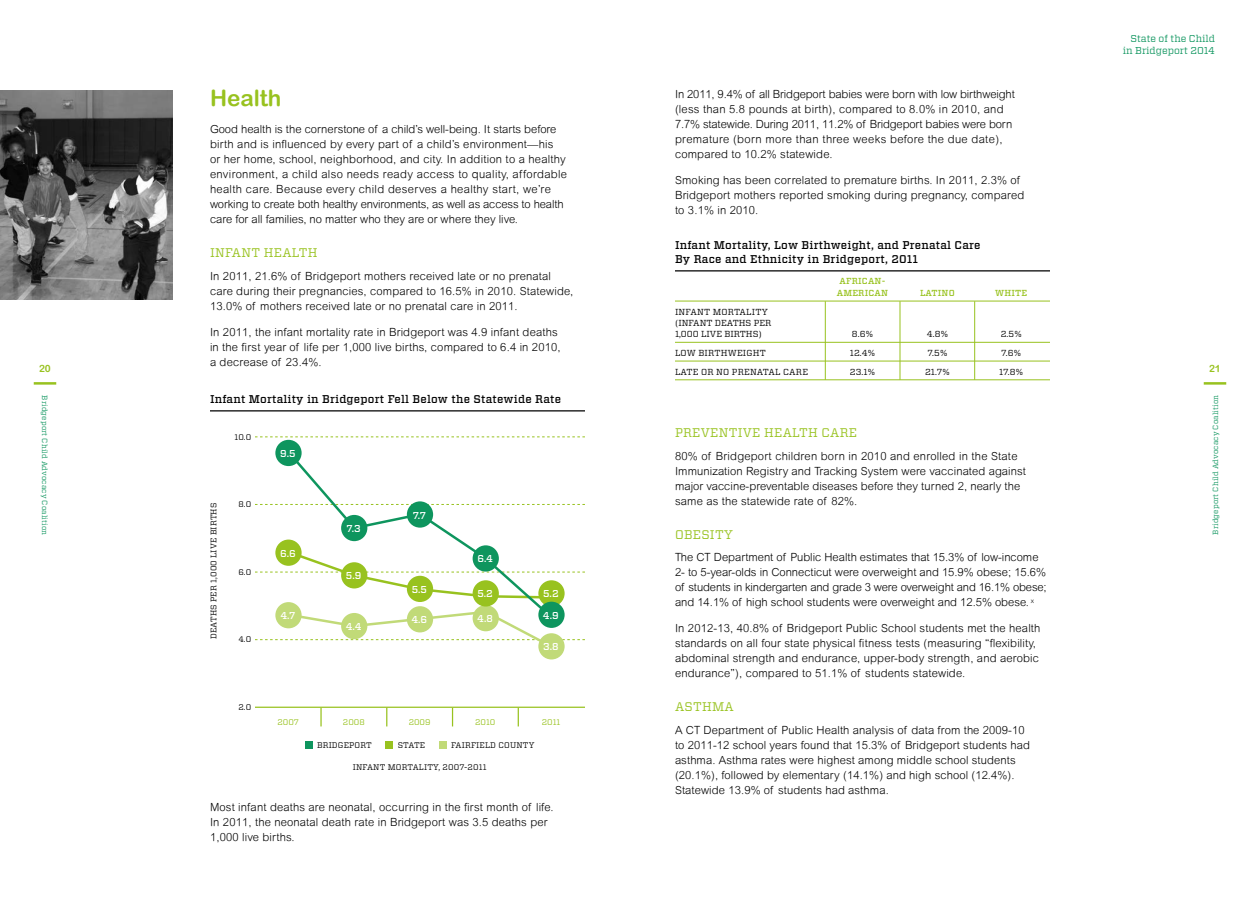
<style>
.page{position:relative;width:1260px;height:900px;background:#fff}
.page>*{position:absolute;margin:0;border:0;box-sizing:border-box;transform-origin:0 0}
.t1{font:700 22.5px "Arial Rounded MT";color:#98c21f}
.t2{font:12.5px "Vitesse";letter-spacing:.02em;color:#98c21f}
.t3{font:300 11.25px/15px "Arial Rounded MT";letter-spacing:.015em;color:#000}
.t4{font:500 11.25px/13.8px "Vitesse";letter-spacing:.02em;color:#000}
.t5{font:500 10px "Vitesse";color:#fff}
.t6{font:10px/12.5px "Vitesse";color:#0e955e;text-align:right}
.t7{font:700 10px "Arial Rounded MT";color:#98c21f}
.t8{font:8.75px/11.2px "Vitesse";letter-spacing:.015em;color:#000}
.t9{font:500 8.75px/11.2px "Vitesse";letter-spacing:.02em;color:#98c21f;text-align:center}
.t10{font:8.12px "Vitesse";letter-spacing:.02em;color:#000}
.t11{font:8.12px "Vitesse";color:#98c21f}
.t12{font:7.5px "Vitesse";letter-spacing:.02em;color:#0e955e}
</style>
<div class="page">
<hr style="left:34px;top:382px;width:22px;height:3px;background:#98c21f">
<hr style="left:1204px;top:382px;width:22px;height:3px;background:#98c21f">
<img style="left:0;top:90px;width:172px;height:210px">
<hr style="left:675px;top:270px;width:375px;height:1px;background:#000">
<hr style="left:675px;top:301px;width:375px;height:1px;background:#98c21f">
<hr style="left:675px;top:342px;width:375px;height:1px;background:#98c21f">
<hr style="left:675px;top:361px;width:375px;height:1px;background:#98c21f">
<hr style="left:675px;top:379px;width:375px;height:1px;background:#98c21f">
<hr style="left:825px;top:301px;width:1px;height:79px;background:#98c21f">
<hr style="left:900px;top:301px;width:1px;height:79px;background:#98c21f">
<hr style="left:974px;top:301px;width:1px;height:79px;background:#98c21f">
<hr style="left:210px;top:410px;width:375px;height:1px;background:#000">
<svg style="left:255px;top:620px;width:330px;height:22px"></svg>
<div style="left:275px;top:540px;width:27px;height:26px;background:#98c21f;border-radius:50%"></div>
<div style="left:275px;top:602px;width:27px;height:26px;background:#c1da78;border-radius:50%"></div>
<div style="left:341px;top:613px;width:26px;height:26px;background:#c1da78;border-radius:50%"></div>
<div style="left:407px;top:606px;width:26px;height:26px;background:#c1da78;border-radius:50%"></div>
<div style="left:538px;top:633px;width:27px;height:26px;background:#c1da78;border-radius:50%"></div>
<div style="left:473px;top:605px;width:26px;height:26px;background:#c1da78;border-radius:50%"></div>
<svg style="left:255px;top:437px;width:330px;height:1px"></svg>
<svg style="left:255px;top:504px;width:330px;height:1px"></svg>
<svg style="left:255px;top:549px;width:330px;height:41px"></svg>
<hr style="left:255px;top:707px;width:330px;height:1px;background:#98c21f">
<div style="left:538px;top:580px;width:27px;height:27px;background:#98c21f;border-radius:50%"></div>
<svg style="left:285px;top:462px;width:269px;height:158px"></svg>
<div style="left:341px;top:515px;width:26px;height:26px;background:#0e955e;border-radius:50%"></div>
<div style="left:473px;top:545px;width:26px;height:27px;background:#0e955e;border-radius:50%"></div>
<div style="left:407px;top:501px;width:26px;height:27px;background:#0e955e;border-radius:50%"></div>
<div style="left:275px;top:440px;width:27px;height:26px;background:#0e955e;border-radius:50%"></div>
<div style="left:538px;top:602px;width:27px;height:26px;background:#0e955e;border-radius:50%"></div>
<div style="left:305px;top:741px;width:7px;height:7px;background:#0e955e"></div>
<div style="left:386px;top:741px;width:7px;height:7px;background:#98c21f"></div>
<div style="left:439px;top:741px;width:7px;height:7px;background:#c1da78"></div>
<svg style="left:320px;top:708px;width:2px;height:18px"></svg>
<svg style="left:452px;top:708px;width:1px;height:18px"></svg>
<svg style="left:518px;top:708px;width:1px;height:18px"></svg>
<svg style="left:386px;top:708px;width:1px;height:18px"></svg>
<p class="t7" style="left:39px;top:363px;width:13px">20</p>
<p class="t12" style="left:50px;top:395px;width:141px;rotate:90deg">Bridgeport Child Advocacy Coalition</p>
<h1 class="t1" style="left:210px;top:85px;width:73px">Health</h1>
<p class="t3" style="left:210px;top:122px;width:359px">Good health is the cornerstone of a child’s well-being. It starts before birth and is influenced by every part of a child’s environment—his<br>or her home, school, neighborhood, and city. In addition to a healthy environment, a child also needs ready access to quality, affordable health care. Because every child deserves a healthy start, we’re working to create both healthy environments, as well as access to health care for all families, no matter who they are or where they live.</p>
<p class="t2" style="left:210px;top:244px;width:109px">INFANT HEALTH</p>
<p class="t3" style="left:210px;top:268px;width:365px">In 2011, 21.6% of Bridgeport mothers received late or no prenatal care during their pregnancies, compared to 16.5% in 2010. Statewide,<br>13.0% of mothers received late or no prenatal care in 2011.</p>
<p class="t3" style="left:210px;top:324px;width:352px">In 2011, the infant mortality rate in Bridgeport was 4.9 infant deaths in the first year of life per 1,000 live births, compared to 6.4 in 2010, a decrease of 23.4%.</p>
<p class="t4" style="left:210px;top:392px;width:353px">Infant Mortality in Bridgeport Fell Below the Statewide Rate</p>
<p class="t10" style="left:235px;top:431px;width:18px">10.0</p>
<p class="t10" style="left:208px;top:639px;width:138px;rotate:-90deg">DEATHS PER 1,000 LIVE BIRTHS</p>
<p class="t10" style="left:239px;top:499px;width:14px">8.0</p>
<p class="t10" style="left:239px;top:566px;width:14px">6.0</p>
<p class="t10" style="left:239px;top:634px;width:14px">4.0</p>
<p class="t10" style="left:239px;top:702px;width:14px">2.0</p>
<p class="t5" style="left:280px;top:447px;width:17px">9.5</p>
<p class="t5" style="left:280px;top:547px;width:17px">6.6</p>
<p class="t5" style="left:280px;top:609px;width:16px">4.7</p>
<p class="t5" style="left:347px;top:522px;width:16px">7.3</p>
<p class="t5" style="left:346px;top:569px;width:17px">5.9</p>
<p class="t5" style="left:346px;top:620px;width:17px">4.4</p>
<p class="t5" style="left:413px;top:508px;width:15px">7.7</p>
<p class="t5" style="left:412px;top:583px;width:17px">5.5</p>
<p class="t5" style="left:411px;top:613px;width:17px">4.6</p>
<p class="t5" style="left:477px;top:552px;width:17px">6.4</p>
<p class="t5" style="left:477px;top:587px;width:17px">5.2</p>
<p class="t5" style="left:477px;top:612px;width:17px">4.8</p>
<p class="t5" style="left:543px;top:587px;width:17px">5.2</p>
<p class="t5" style="left:543px;top:609px;width:17px">4.9</p>
<p class="t5" style="left:543px;top:640px;width:17px">3.8</p>
<p class="t11" style="left:277px;top:717px;width:23px">2007</p>
<p class="t11" style="left:343px;top:717px;width:23px">2008</p>
<p class="t11" style="left:409px;top:717px;width:23px">2009</p>
<p class="t11" style="left:475px;top:717px;width:22px">2010</p>
<p class="t11" style="left:542px;top:717px;width:20px">2011</p>
<p class="t10" style="left:317px;top:740px;width:56px">BRIDGEPORT</p>
<p class="t10" style="left:398px;top:740px;width:29px">STATE</p>
<p class="t10" style="left:451px;top:740px;width:85px">FAIRFIELD COUNTY</p>
<p class="t10" style="left:353px;top:762px;width:135px">INFANT MORTALITY, 2007-2011</p>
<p class="t3" style="left:210px;top:799px;width:345px">Most infant deaths are neonatal, occurring in the first month of life.<br>In 2011, the neonatal death rate in Bridgeport was 3.5 deaths per<br>1,000 live births.</p>
<p class="t3" style="left:675px;top:87px;width:341px">In 2011, 9.4% of all Bridgeport babies were born with low birthweight (less than 5.8 pounds at birth), compared to 8.0% in 2010, and 7.7% statewide. During 2011, 11.2% of Bridgeport babies were born premature (born more than three weeks before the due date), compared to 10.2% statewide.</p>
<p class="t3" style="left:675px;top:173px;width:351px">Smoking has been correlated to premature births. In 2011, 2.3% of<br>Bridgeport mothers reported smoking during pregnancy, compared to 3.1% in 2010.</p>
<p class="t4" style="left:675px;top:238px;width:307px">Infant Mortality, Low Birthweight, and Prenatal Care<br>By Race and Ethnicity in Bridgeport, 2011</p>
<p class="t9" style="left:837px;top:276px;width:53px">AFRICAN-<br>AMERICAN</p>
<p class="t9" style="left:920px;top:287px;width:36px">LATINO</p>
<p class="t9" style="left:995px;top:287px;width:34px">WHITE</p>
<p class="t8" style="left:675px;top:306px;width:98px">INFANT MORTALITY (INFANT DEATHS PER<br>1,000 LIVE BIRTHS)</p>
<p class="t8" style="left:852px;top:328px;width:23px">8.6%</p>
<p class="t8" style="left:927px;top:328px;width:23px">4.8%</p>
<p class="t8" style="left:1001px;top:328px;width:23px">2.5%</p>
<p class="t8" style="left:675px;top:347px;width:92px">LOW BIRTHWEIGHT</p>
<p class="t8" style="left:850px;top:347px;width:27px">12.4%</p>
<p class="t8" style="left:927px;top:347px;width:21px">7.5%</p>
<p class="t8" style="left:1001px;top:347px;width:22px">7.6%</p>
<p class="t8" style="left:675px;top:366px;width:135px">LATE OR NO PRENATAL CARE</p>
<p class="t8" style="left:850px;top:366px;width:27px">23.1%</p>
<p class="t8" style="left:925px;top:366px;width:26px">21.7%</p>
<p class="t8" style="left:999px;top:366px;width:26px">17.8%</p>
<p class="t2" style="left:675px;top:425px;width:184px">PREVENTIVE HEALTH CARE</p>
<p class="t3" style="left:675px;top:448px;width:353px">80% of Bridgeport children born in 2010 and enrolled in the State Immunization Registry and Tracking System were vaccinated against major vaccine-preventable diseases before they turned 2, nearly the same as the statewide rate of 82%.</p>
<p class="t2" style="left:675px;top:526px;width:59px">OBESITY</p>
<p class="t3" style="left:675px;top:550px;width:373px">The CT Department of Public Health estimates that 15.3% of low-income 2- to 5-year-olds in Connecticut were overweight and 15.9% obese; 15.6% of students in kindergarten and grade 3 were overweight and 16.1% obese; and 14.1% of high school students were overweight and 12.5% obese. <sup>x</sup></p>
<p class="t3" style="left:675px;top:621px;width:367px">In 2012-13, 40.8% of Bridgeport Public School students met the health standards on all four state physical fitness tests (measuring “flexibility, abdominal strength and endurance, upper-body strength, and aerobic endurance”), compared to 51.1% of students statewide.</p>
<p class="t2" style="left:675px;top:698px;width:60px">ASTHMA</p>
<p class="t3" style="left:675px;top:722px;width:357px">A CT Department of Public Health analysis of data from the 2009-10 to 2011-12 school years found that 15.3% of Bridgeport students had asthma. Asthma rates were highest among middle school students (20.1%), followed by elementary (14.1%) and high school (12.4%).<br>Statewide 13.9% of students had asthma.</p>
<p class="t6" style="left:1123px;top:32px;width:94px">State of the Child in Bridgeport 2014</p>
<p class="t7" style="left:1209px;top:363px;width:13px">21</p>
<p class="t12" style="left:1210px;top:535px;width:141px;rotate:-90deg">Bridgeport Child Advocacy Coalition</p>
</div>
